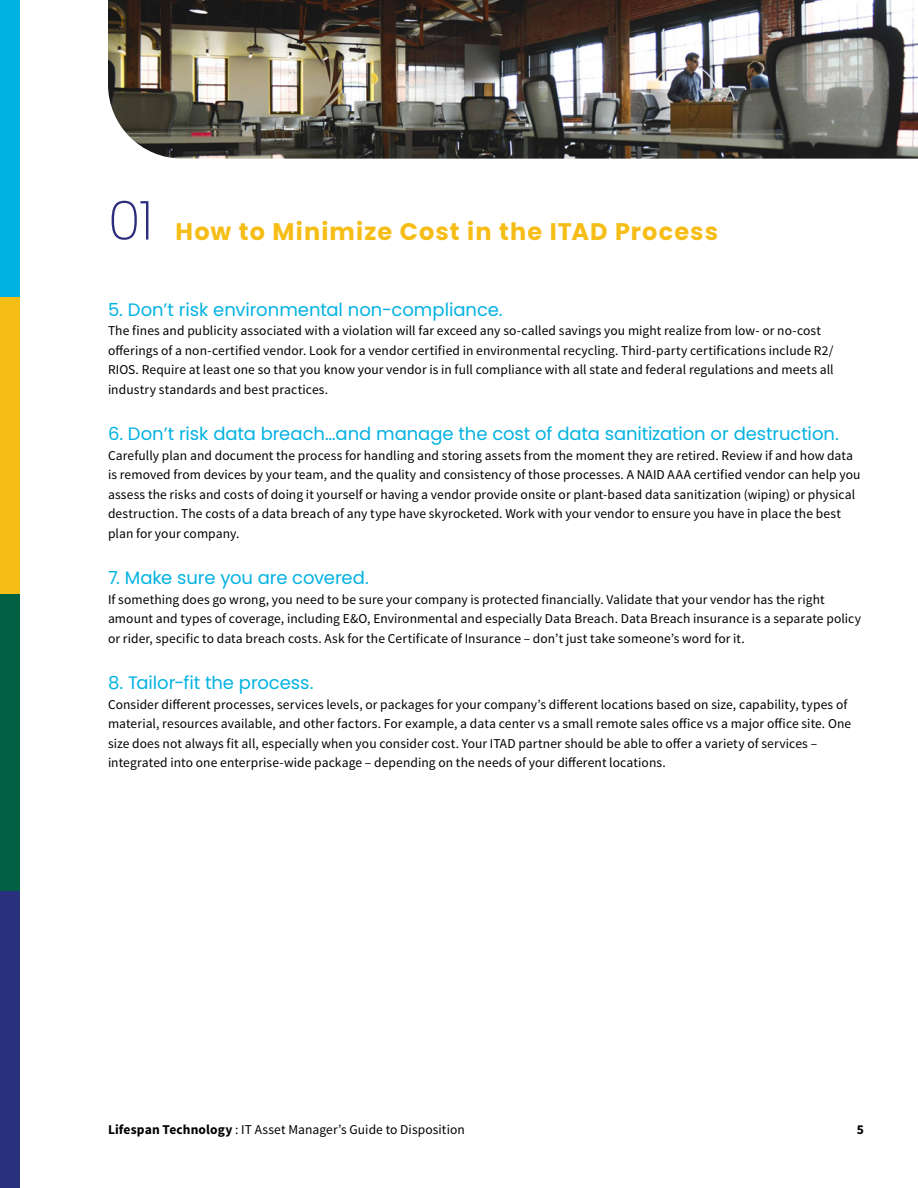
<style>
.page{position:relative;width:918px;height:1188px;background:#fff}
.page>*{position:absolute;margin:0;border:0;box-sizing:border-box;transform-origin:0 0}
.t1{font:200 54px "Poppins";color:#2b2e7d}
.t2{font:700 24px "Poppins";letter-spacing:.045em;color:#f6bd17}
.t3{font:18px "Poppins";letter-spacing:-.005em;color:#04b2e2}
.t4{font:13.5px/19.5px "Source Sans Pro";letter-spacing:.005em;color:#000}
.t5{font:700 13.5px "Source Sans Pro";color:#000}
.s1{font-weight:700}
</style>
<div class="page">
<div style="left:0;top:0;width:20px;height:297px;background:#00b1e1"></div>
<div style="left:0;top:297px;width:20px;height:297px;background:#f6bd17"></div>
<div style="left:0;top:594px;width:20px;height:297px;background:#006142"></div>
<div style="left:0;top:891px;width:20px;height:297px;background:#29307d"></div>
<img style="left:108px;top:0;width:810px;height:159px">
<h1 class="t1" style="left:108px;top:189px;width:47px">01</h1>
<h2 class="t2" style="left:176px;top:217px;width:544px">How to Minimize Cost in the ITAD Process</h2>
<h3 class="t3" style="left:108px;top:299px;width:396px">5. Don’t risk environmental non-compliance.</h3>
<p class="t4" style="left:108px;top:321px;width:727px">The fines and publicity associated with a violation will far exceed any so-called savings you might realize from low- or no-cost offerings of a non-certified vendor. Look for a vendor certified in environmental recycling. Third-party certifications include R2/ RIOS. Require at least one so that you know your vendor is in full compliance with all state and federal regulations and meets all industry standards and best practices.</p>
<h3 class="t3" style="left:108px;top:424px;width:733px">6. Don’t risk data breach…and manage the cost of data sanitization or destruction.</h3>
<p class="t4" style="left:108px;top:446px;width:754px">Carefully plan and document the process for handling and storing assets from the moment they are retired. Review if and how data is removed from devices by your team, and the quality and consistency of those processes. A NAID AAA certified vendor can help you assess the risks and costs of doing it yourself or having a vendor provide onsite or plant-based data sanitization (wiping) or physical destruction. The costs of a data breach of any type have skyrocketed. Work with your vendor to ensure you have in place the best plan for your company.</p>
<h3 class="t3" style="left:108px;top:568px;width:262px">7. Make sure you are covered.</h3>
<p class="t4" style="left:108px;top:590px;width:755px">If something does go wrong, you need to be sure your company is protected financially. Validate that your vendor has the right amount and types of coverage, including E&amp;O, Environmental and especially Data Breach. Data Breach insurance is a separate policy or rider, specific to data breach costs. Ask for the Certificate of Insurance – don’t just take someone’s word for it.</p>
<h3 class="t3" style="left:108px;top:673px;width:207px">8. Tailor-fit the process.</h3>
<p class="t4" style="left:108px;top:695px;width:745px">Consider different processes, services levels, or packages for your company’s different locations based on size, capability, types of material, resources available, and other factors. For example, a data center vs a small remote sales office vs a major office site. One size does not always fit all, especially when you consider cost. Your ITAD partner should be able to offer a variety of services – integrated into one enterprise-wide package – depending on the needs of your different locations.</p>
<p class="t4" style="left:108px;top:1120px;width:358px"><span class="s1">Lifespan Technology</span> : IT Asset Manager’s Guide to Disposition</p>
<p class="t5" style="left:857px;top:1121px;width:9px">5</p>
</div>
